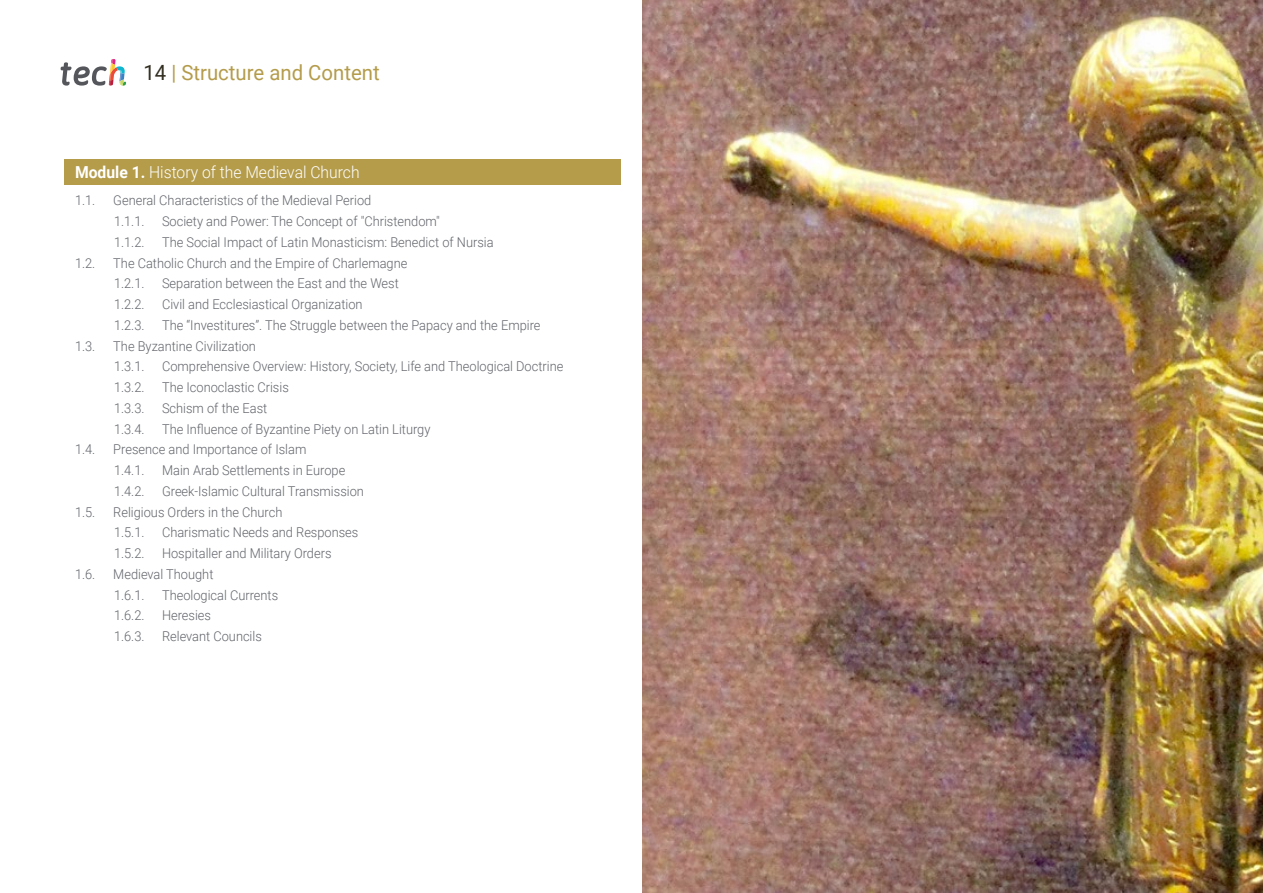
<style>
.page{position:relative;width:1263px;height:893px;background:#fff}
.page>*{position:absolute;margin:0;border:0;box-sizing:border-box;transform-origin:0 0}
.t1{font:21px "Roboto";color:#b49c4b}
.t2{font:300 16.5px "Roboto";color:#fff;scale:.95 1}
.t3{font:300 13.5px/20.7px "Roboto";color:#61646a;scale:.95 1}
.s1{color:#312e20}
.s2{font-weight:700}
</style>
<div class="page">
<div style="left:64px;top:159px;width:557px;height:25px;background:#b49c4b"></div>
<img style="left:642px;top:0;width:621px;height:893px">
<svg style="left:61px;top:59px;width:65px;height:27px"></svg>
<h1 class="t1" style="left:144px;top:57px;width:238px"><span class="s1">14</span> | Structure and Content</h1>
<p class="t2" style="left:75px;top:161px;width:301px"><span class="s2">Module 1.</span> History of the Medieval Church</p>
<p class="t3" style="left:75px;top:190px;width:23px">1.1.</p>
<p class="t3" style="left:113px;top:190px;width:273px">General Characteristics of the Medieval Period<br>1.1.1.</p>
<p class="t3" style="left:162px;top:210px;width:294px">Society and Power: The Concept of "Christendom"</p>
<p class="t3" style="left:114px;top:231px;width:34px">1.1.2.</p>
<p class="t3" style="left:162px;top:231px;width:350px">The Social Impact of Latin Monasticism: Benedict of Nursia</p>
<p class="t3" style="left:75px;top:252px;width:23px">1.2.</p>
<p class="t3" style="left:113px;top:252px;width:311px">The Catholic Church and the Empire of Charlemagne<br>1.2.1.</p>
<p class="t3" style="left:162px;top:273px;width:251px">Separation between the East and the West</p>
<p class="t3" style="left:114px;top:293px;width:34px">1.2.2.</p>
<p class="t3" style="left:162px;top:293px;width:213px">Civil and Ecclesiastical Organization</p>
<p class="t3" style="left:114px;top:314px;width:34px">1.2.3.</p>
<p class="t3" style="left:162px;top:314px;width:400px">The “Investitures”. The Struggle between the Papacy and the Empire</p>
<p class="t3" style="left:75px;top:335px;width:23px">1.3.</p>
<p class="t3" style="left:113px;top:335px;width:152px">The Byzantine Civilization<br>1.3.1.</p>
<p class="t3" style="left:162px;top:356px;width:424px">Comprehensive Overview: History, Society, Life and Theological Doctrine</p>
<p class="t3" style="left:114px;top:376px;width:34px">1.3.2.</p>
<p class="t3" style="left:162px;top:376px;width:135px">The Iconoclastic Crisis</p>
<p class="t3" style="left:114px;top:397px;width:34px">1.3.3.</p>
<p class="t3" style="left:162px;top:397px;width:112px">Schism of the East</p>
<p class="t3" style="left:114px;top:418px;width:34px">1.3.4.</p>
<p class="t3" style="left:162px;top:418px;width:284px">The Influence of Byzantine Piety on Latin Liturgy</p>
<p class="t3" style="left:75px;top:439px;width:23px">1.4.</p>
<p class="t3" style="left:113px;top:439px;width:205px">Presence and Importance of Islam<br>1.4.1.</p>
<p class="t3" style="left:162px;top:459px;width:194px">Main Arab Settlements in Europe</p>
<p class="t3" style="left:114px;top:480px;width:34px">1.4.2.</p>
<p class="t3" style="left:162px;top:480px;width:214px">Greek-Islamic Cultural Transmission</p>
<p class="t3" style="left:75px;top:501px;width:23px">1.5.</p>
<p class="t3" style="left:113px;top:501px;width:179px">Religious Orders in the Church<br>1.5.1.</p>
<p class="t3" style="left:162px;top:522px;width:208px">Charismatic Needs and Responses</p>
<p class="t3" style="left:114px;top:542px;width:34px">1.5.2.</p>
<p class="t3" style="left:162px;top:542px;width:180px">Hospitaller and Military Orders</p>
<p class="t3" style="left:75px;top:563px;width:23px">1.6.</p>
<p class="t3" style="left:113px;top:563px;width:107px">Medieval Thought<br>1.6.1.</p>
<p class="t3" style="left:162px;top:584px;width:124px">Theological Currents</p>
<p class="t3" style="left:114px;top:605px;width:34px">1.6.2.</p>
<p class="t3" style="left:162px;top:605px;width:53px">Heresies</p>
<p class="t3" style="left:114px;top:625px;width:34px">1.6.3.</p>
<p class="t3" style="left:162px;top:625px;width:107px">Relevant Councils</p>
</div>
